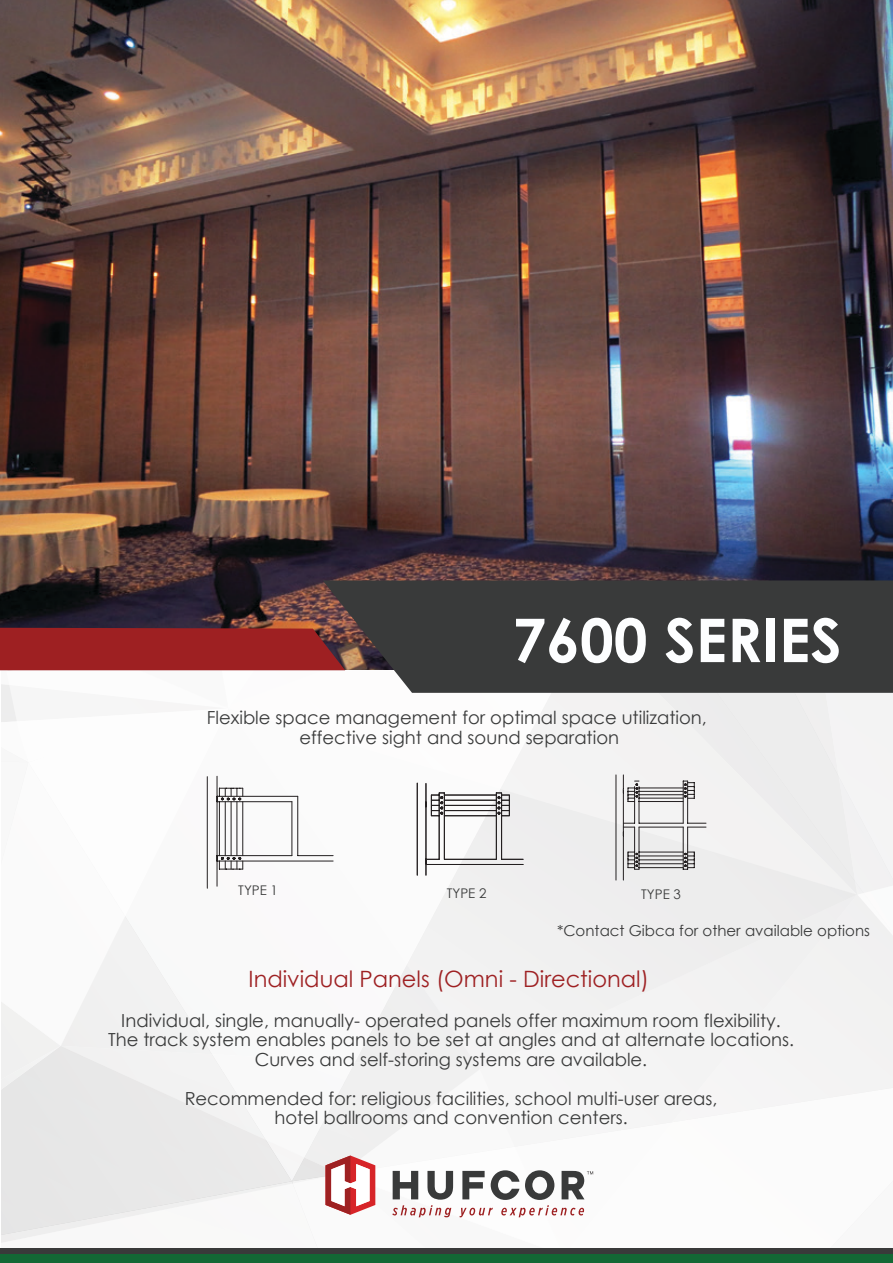
<style>
.page{position:relative;width:893px;height:1263px;background:#fff}
.page>*{position:absolute;margin:0;border:0;box-sizing:border-box;transform-origin:0 0}
.t1{font:700 60.3px "Century Gothic";color:#fdfeff}
.t2{font:22.5px "Century Gothic";color:#9e2123}
.t3{font:18px/19.5px "Century Gothic";color:#393a3a;text-align:center}
.t4{font:15px "Century Gothic";color:#393a3a}
.t5{font:13.35px "Century Gothic";color:#393a3a}
.t6{font:13.35px "Century Gothic";color:#3a3b3b}
</style>
<div class="page">
<div style="left:621px;top:693px;width:272px;height:300px;background:#f0f0f0"></div>
<svg style="left:87px;top:693px;width:534px;height:300px"></svg>
<svg style="left:345px;top:693px;width:275px;height:69px"></svg>
<img style="left:0;top:0;width:893px;height:627px">
<hr style="left:426px;top:783px;width:1px;height:92px;background:#231f20">
<hr style="left:417px;top:783px;width:1px;height:92px;background:#231f20">
<hr style="left:426px;top:864px;width:97px;height:1px;background:#231f20">
<svg style="left:426px;top:792px;width:98px;height:72px"></svg>
<hr style="left:616px;top:775px;width:1px;height:105px;background:#231f20">
<hr style="left:623px;top:775px;width:1px;height:105px;background:#231f20">
<svg style="left:623px;top:780px;width:84px;height:90px"></svg>
<div style="left:0;top:1255px;width:893px;height:8px;background:#136835"></div>
<svg style="left:2px;top:993px;width:891px;height:262px"></svg>
<svg style="left:323px;top:580px;width:570px;height:113px;background:#3f3f3e"></svg>
<svg style="left:0;top:627px;width:345px;height:279px"></svg>
<h1 class="t1" style="left:512px;top:594px;width:331px">7600 SERIES</h1>
<p class="t3" style="left:207px;top:708px;width:502px">Flexible space management for optimal space utilization, effective sight and sound separation</p>
<p class="t5" style="left:238px;top:880px;width:41px">TYPE 1</p>
<p class="t5" style="left:447px;top:884px;width:41px">TYPE 2</p>
<p class="t6" style="left:641px;top:884px;width:41px">TYPE 3</p>
<p class="t4" style="left:557px;top:920px;width:315px">*Contact Gibca for other available options</p>
<p class="t2" style="left:249px;top:963px;width:402px">Individual Panels (Omni - Directional)</p>
<p class="t3" style="left:108px;top:1010px;width:688px">Individual, single, manually- operated panels offer maximum room flexibility.<br>The track system enables panels to be set at angles and at alternate locations.<br>Curves and self-storing systems are available.</p>
<p class="t3" style="left:185px;top:1088px;width:534px">Recommended for: religious facilities, school multi-user areas, hotel ballrooms and convention centers.</p>
</div>
